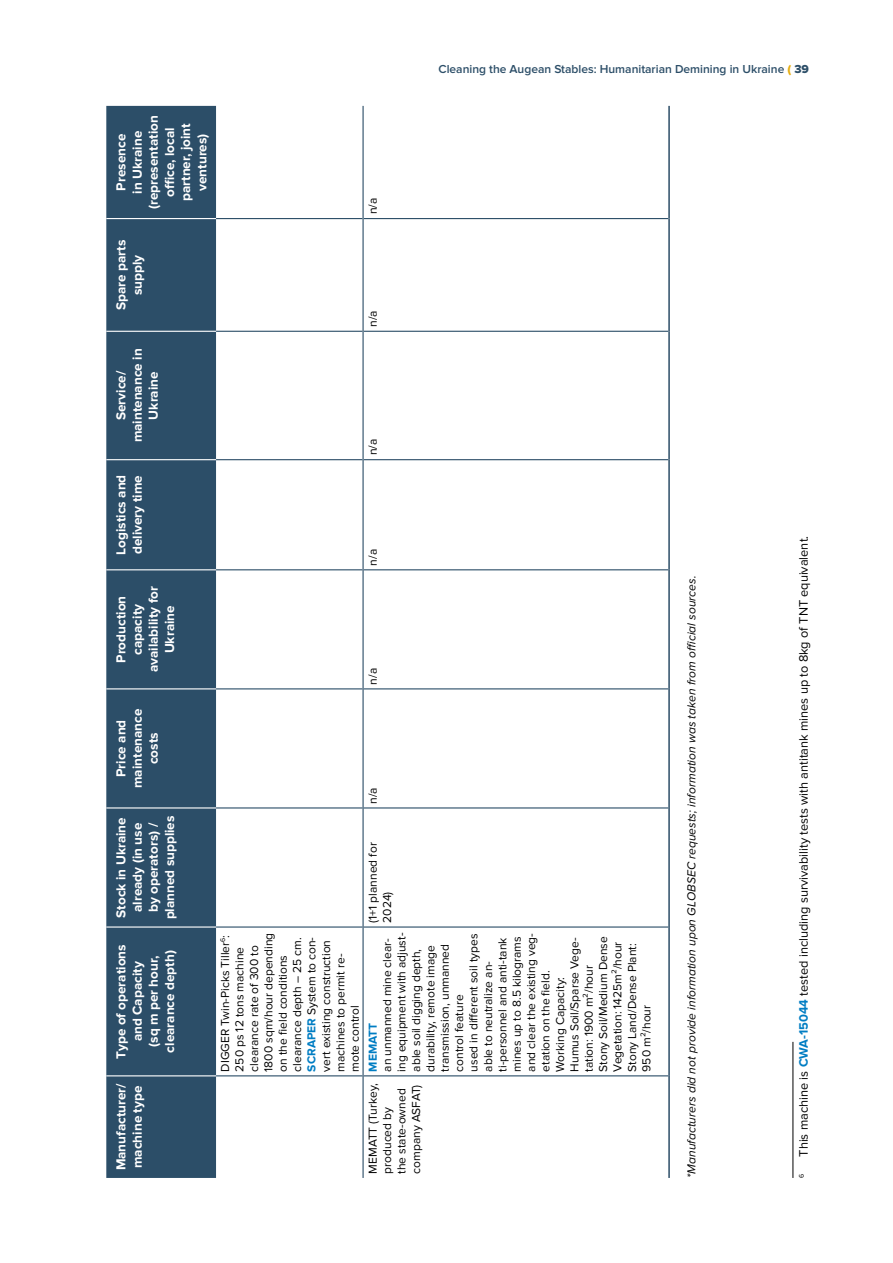
<style>
.page{position:relative;width:893px;height:1263px;background:#fff}
.page>*{position:absolute;margin:0;border:0;box-sizing:border-box;transform-origin:0 0}
.t1{font:700 13.5px/16.2px "Proxima Nova";color:#fff;text-align:center}
.t2{font:12.75px "Proxima Nova";color:#000}
.t3{font:12px/14.4px "Proxima Nova";color:#000}
.t4{font:italic 12px "Proxima Nova";letter-spacing:.005em;color:#000}
.t5{font:600 12px "Proxima Nova";color:#2c4e68}
.t6{font:700 12px "Proxima Nova";color:#007dc3}
.t7{font:7.05px "Proxima Nova";color:#000}
.s1{font-family:"Proxima Nova Extrabld";font-weight:400;color:#e6ad10}
.s2{font-family:"Proxima Nova Extrabld";font-weight:400}
.s3{font-weight:700;color:#007dc3}
</style>
<div class="page">
<div style="left:106px;top:106px;width:110px;height:1072px;background:#2c4e68"></div>
<hr style="left:668px;top:1076px;width:2px;height:102px;background:#2c4e68">
<hr style="left:668px;top:927px;width:2px;height:149px;background:#2c4e68">
<hr style="left:668px;top:808px;width:2px;height:119px;background:#2c4e68">
<hr style="left:668px;top:689px;width:2px;height:119px;background:#2c4e68">
<hr style="left:668px;top:570px;width:2px;height:119px;background:#2c4e68">
<hr style="left:668px;top:460px;width:2px;height:110px;background:#2c4e68">
<hr style="left:668px;top:331px;width:2px;height:129px;background:#2c4e68">
<hr style="left:668px;top:219px;width:2px;height:112px;background:#2c4e68">
<hr style="left:668px;top:106px;width:2px;height:113px;background:#2c4e68">
<hr style="left:216px;top:1075px;width:146px;height:1px;background:#2c4e68">
<hr style="left:216px;top:926px;width:146px;height:1px;background:#2c4e68">
<hr style="left:216px;top:807px;width:146px;height:1px;background:#2c4e68">
<hr style="left:216px;top:688px;width:146px;height:1px;background:#2c4e68">
<hr style="left:216px;top:569px;width:146px;height:1px;background:#2c4e68">
<hr style="left:216px;top:459px;width:146px;height:1px;background:#2c4e68">
<hr style="left:216px;top:331px;width:146px;height:1px;background:#2c4e68">
<hr style="left:216px;top:218px;width:146px;height:1px;background:#2c4e68">
<hr style="left:362px;top:1076px;width:2px;height:102px;background:#2c4e68">
<hr style="left:362px;top:927px;width:2px;height:149px;background:#2c4e68">
<hr style="left:364px;top:1075px;width:304px;height:1px;background:#2c4e68">
<hr style="left:362px;top:808px;width:2px;height:119px;background:#2c4e68">
<hr style="left:364px;top:926px;width:304px;height:1px;background:#2c4e68">
<hr style="left:362px;top:689px;width:2px;height:119px;background:#2c4e68">
<hr style="left:364px;top:807px;width:304px;height:1px;background:#2c4e68">
<hr style="left:362px;top:570px;width:2px;height:119px;background:#2c4e68">
<hr style="left:364px;top:688px;width:304px;height:1px;background:#2c4e68">
<hr style="left:362px;top:460px;width:2px;height:110px;background:#2c4e68">
<hr style="left:364px;top:569px;width:304px;height:1px;background:#2c4e68">
<hr style="left:362px;top:331px;width:2px;height:129px;background:#2c4e68">
<hr style="left:364px;top:459px;width:304px;height:1px;background:#2c4e68">
<hr style="left:362px;top:219px;width:2px;height:112px;background:#2c4e68">
<hr style="left:364px;top:331px;width:304px;height:1px;background:#2c4e68">
<hr style="left:362px;top:106px;width:2px;height:113px;background:#2c4e68">
<hr style="left:364px;top:218px;width:304px;height:1px;background:#2c4e68">
<hr style="left:106px;top:1075px;width:110px;height:1px;background:#fff">
<hr style="left:106px;top:926px;width:110px;height:1px;background:#fff">
<hr style="left:106px;top:807px;width:110px;height:1px;background:#fff">
<hr style="left:106px;top:688px;width:110px;height:1px;background:#fff">
<hr style="left:106px;top:569px;width:110px;height:1px;background:#fff">
<hr style="left:106px;top:459px;width:110px;height:1px;background:#fff">
<hr style="left:106px;top:331px;width:110px;height:1px;background:#fff">
<hr style="left:106px;top:218px;width:110px;height:1px;background:#fff">
<hr style="left:792px;top:1042px;width:1px;height:136px;background:#000">
<p class="t5" style="left:438px;top:62px;width:372px">Cleaning the Augean Stables: Humanitarian Demining in Ukraine <span class="s1">(</span> <span class="s2">39</span></p>
<p class="t1" style="left:113px;top:209px;width:95px;rotate:-90deg">Presence<br>in Ukraine (representation office, local partner, joint ventures)</p>
<p class="t1" style="left:113px;top:310px;width:72px;rotate:-90deg">Spare parts supply</p>
<p class="t1" style="left:113px;top:442px;width:95px;rotate:-90deg">Service/ maintenance in<br>Ukraine</p>
<p class="t1" style="left:113px;top:555px;width:82px;text-align:left;rotate:-90deg">Logistics and delivery time</p>
<p class="t1" style="left:113px;top:672px;width:87px;rotate:-90deg">Production capacity availability for<br>Ukraine</p>
<p class="t1" style="left:113px;top:788px;width:81px;rotate:-90deg">Price and maintenance costs</p>
<p class="t1" style="left:113px;top:919px;width:105px;rotate:-90deg">Stock in Ukraine already (in use by operators) / planned supplies</p>
<p class="t1" style="left:113px;top:1058px;width:116px;rotate:-90deg">Type of operations and Capacity<br>(sq m per hour, clearance depth)</p>
<p class="t1" style="left:113px;top:1170px;width:88px;text-align:left;rotate:-90deg">Manufacturer/ machine type</p>
<p class="t3" style="left:366px;top:214px;width:18px;rotate:-90deg">n/a</p>
<p class="t3" style="left:366px;top:327px;width:18px;rotate:-90deg">n/a</p>
<p class="t3" style="left:366px;top:455px;width:18px;rotate:-90deg">n/a</p>
<p class="t3" style="left:366px;top:566px;width:18px;rotate:-90deg">n/a</p>
<p class="t3" style="left:366px;top:685px;width:18px;rotate:-90deg">n/a</p>
<p class="t3" style="left:366px;top:804px;width:18px;rotate:-90deg">n/a</p>
<p class="t3" style="left:218px;top:1071px;width:140px;rotate:-90deg">DIGGER Twin-Picks Tiller<sup>6</sup>:<br>250 ps 12 tons machine clearance rate of 300 to<br>1800 sqm/hour depending on the field conditions clearance depth – 25 cm.<br><span class="s3">SCRAPER</span> System to con&shy;vert existing construction machines to permit re&shy;mote control</p>
<p class="t3" style="left:366px;top:923px;width:82px;rotate:-90deg">(1+1 planned for<br>2024)</p>
<p class="t3" style="left:380px;top:1071px;width:140px;rotate:-90deg">an unmanned mine clear&shy;ing equipment with adjust&shy;able soil digging depth, durability, remote image transmission, unmanned control feature<br>used in different soil types able to neutralize an&shy;ti-personnel and anti-tank mines up to 8.5 kilograms and clear the existing veg&shy;etation on the field.<br>Working Capacity:<br>Humus Soil/Sparse Vege&shy;tation: 1900 m²/hour<br>Stony Soil/Medium Dense<br>Vegetation: 1425m²/hour<br>Stony Land/Dense Plant:<br>950 m²/hour</p>
<p class="t6" style="left:366px;top:1071px;width:50px;rotate:-90deg">MEMATT</p>
<p class="t3" style="left:366px;top:1174px;width:92px;rotate:-90deg">MEMATT (Turkey, produced by<br>the state-owned company ASFAT)</p>
<p class="t4" style="left:685px;top:1178px;width:604px;rotate:-90deg">*Manufacturers did not provide information upon GLOBSEC requests; information was taken from official sources.</p>
<p class="t2" style="left:796px;top:1157px;width:622px;rotate:-90deg">This machine is <span class="s3">CWA-15044</span> tested including survivability tests with antitank mines up to 8kg of TNT equivalent.</p>
<p class="t7" style="left:797px;top:1178px;width:6px;rotate:-90deg">6</p>
</div>
